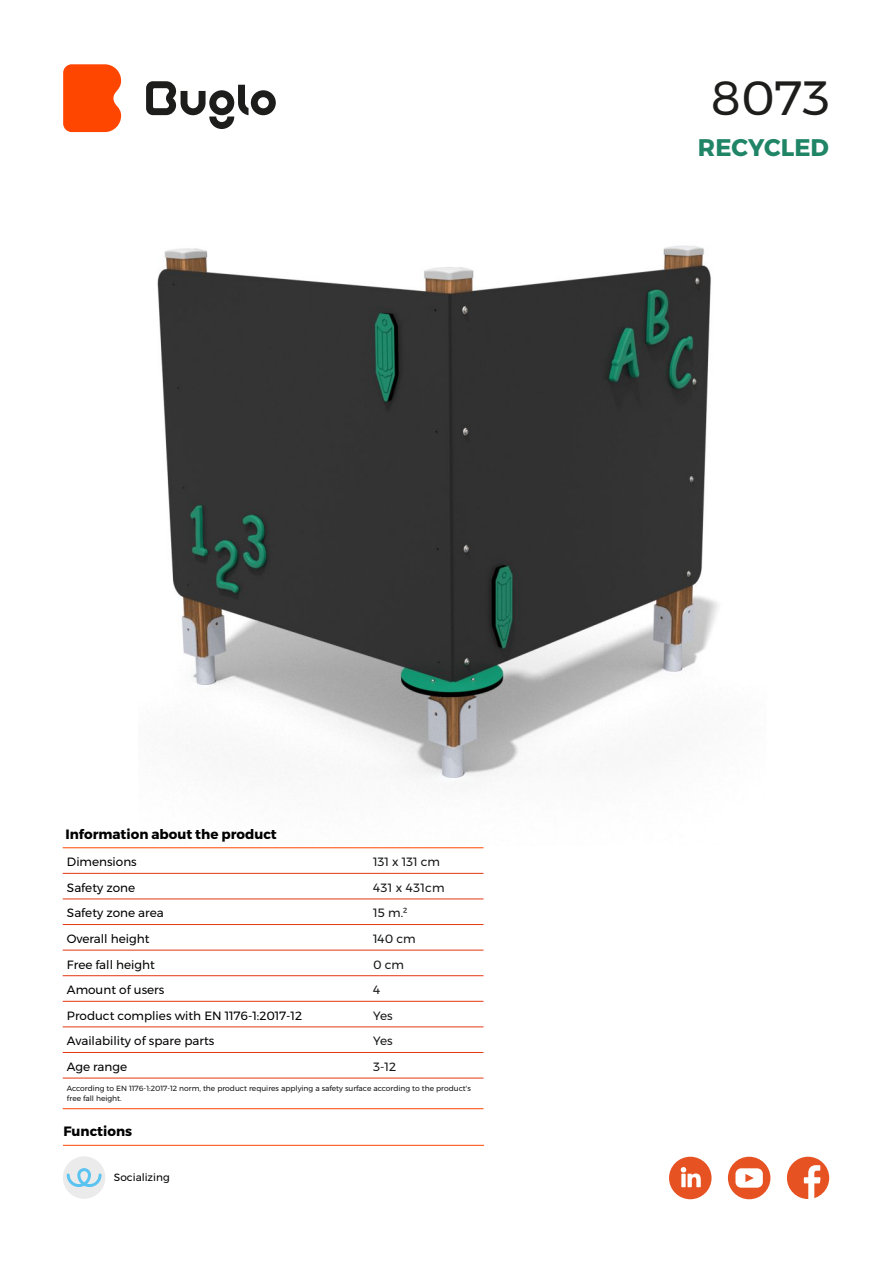
<style>
.page{position:relative;width:893px;height:1263px;background:#fff}
.page>*{position:absolute;margin:0;border:0;box-sizing:border-box;transform-origin:0 0}
.t1{font:48px "Montserrat";color:#1d1d1b}
.t2{font:700 24px "Montserrat";color:#1f8566}
.t3{font:700 13.5px "Montserrat";color:#000}
.t4{font:12px "Montserrat";color:#000}
.t5{font:12px "Montserrat";color:#151616}
.t6{font:12px "Montserrat";letter-spacing:.025em;color:#151616}
.t7{font:10.5px "Montserrat";color:#000}
.t8{font:7.5px/9.9px "Montserrat";color:#151616}
</style>
<div class="page">
<img style="left:157px;top:245px;width:561px;height:533px">
<hr style="left:63px;top:1145px;width:421px;height:1px;background:#ff4600">
<svg style="left:146px;top:81px;width:130px;height:48px"></svg>
<svg style="left:63px;top:64px;width:58px;height:68px;background:#ff5313"></svg>
<div style="left:63px;top:1156px;width:42px;height:43px;background:#ebebeb;border-radius:50%"></div>
<svg style="left:66px;top:1168px;width:36px;height:19px"></svg>
<hr style="left:63px;top:1108px;width:420px;height:1px;background:#ff4600">
<hr style="left:63px;top:1078px;width:420px;height:1px;background:#e43810">
<hr style="left:63px;top:1052px;width:420px;height:1px;background:#e43810">
<hr style="left:63px;top:1027px;width:420px;height:1px;background:#e43810">
<hr style="left:63px;top:1001px;width:420px;height:1px;background:#e43810">
<hr style="left:63px;top:975px;width:420px;height:1px;background:#e43810">
<hr style="left:63px;top:950px;width:420px;height:1px;background:#e43810">
<hr style="left:63px;top:924px;width:420px;height:1px;background:#e43810">
<hr style="left:63px;top:899px;width:420px;height:1px;background:#e43810">
<hr style="left:63px;top:873px;width:420px;height:1px;background:#e43810">
<hr style="left:63px;top:847px;width:420px;height:1px;background:#ff4600">
<div style="left:669px;top:1157px;width:42px;height:42px;background:#e65222;border-radius:50%"></div>
<svg style="left:681px;top:1167px;width:20px;height:20px"></svg>
<div style="left:787px;top:1157px;width:42px;height:42px;background:#e65222;border-radius:50%"></div>
<svg style="left:804px;top:1165px;width:16px;height:34px"></svg>
<div style="left:728px;top:1157px;width:42px;height:42px;background:#e65222;border-radius:50%"></div>
<svg style="left:735px;top:1168px;width:28px;height:20px"></svg>
<h1 class="t1" style="left:710px;top:69px;width:121px">8073</h1>
<h2 class="t2" style="left:698px;top:133px;width:132px">RECYCLED</h2>
<p class="t3" style="left:65px;top:826px;width:213px">Information about the product</p>
<p class="t4" style="left:67px;top:854px;width:71px">Dimensions</p>
<p class="t5" style="left:373px;top:854px;width:68px">131 x 131 cm</p>
<p class="t4" style="left:67px;top:880px;width:70px">Safety zone</p>
<p class="t6" style="left:373px;top:880px;width:73px">431 x 431cm</p>
<p class="t4" style="left:67px;top:906px;width:98px">Safety zone area</p>
<p class="t5" style="left:373px;top:906px;width:36px">15 m.²</p>
<p class="t4" style="left:67px;top:931px;width:84px">Overall height</p>
<p class="t5" style="left:373px;top:931px;width:44px">140 cm</p>
<p class="t4" style="left:67px;top:957px;width:90px">Free fall height</p>
<p class="t5" style="left:373px;top:957px;width:32px">0 cm</p>
<p class="t4" style="left:67px;top:982px;width:99px">Amount of users</p>
<p class="t5" style="left:373px;top:982px;width:9px">4</p>
<p class="t4" style="left:67px;top:1008px;width:236px">Product complies with EN 1176-1:2017-12</p>
<p class="t5" style="left:373px;top:1008px;width:21px">Yes</p>
<p class="t4" style="left:67px;top:1034px;width:149px">Availability of spare parts</p>
<p class="t5" style="left:373px;top:1034px;width:21px">Yes</p>
<p class="t4" style="left:67px;top:1059px;width:62px">Age range</p>
<p class="t5" style="left:373px;top:1059px;width:24px">3-12</p>
<p class="t8" style="left:67px;top:1083px;width:405px">According to EN 1176-1:2017-12 norm, the product requires applying a safety surface according to the product's free fall height.</p>
<p class="t3" style="left:63px;top:1123px;width:70px">Functions</p>
<p class="t7" style="left:114px;top:1171px;width:57px">Socializing</p>
</div>
